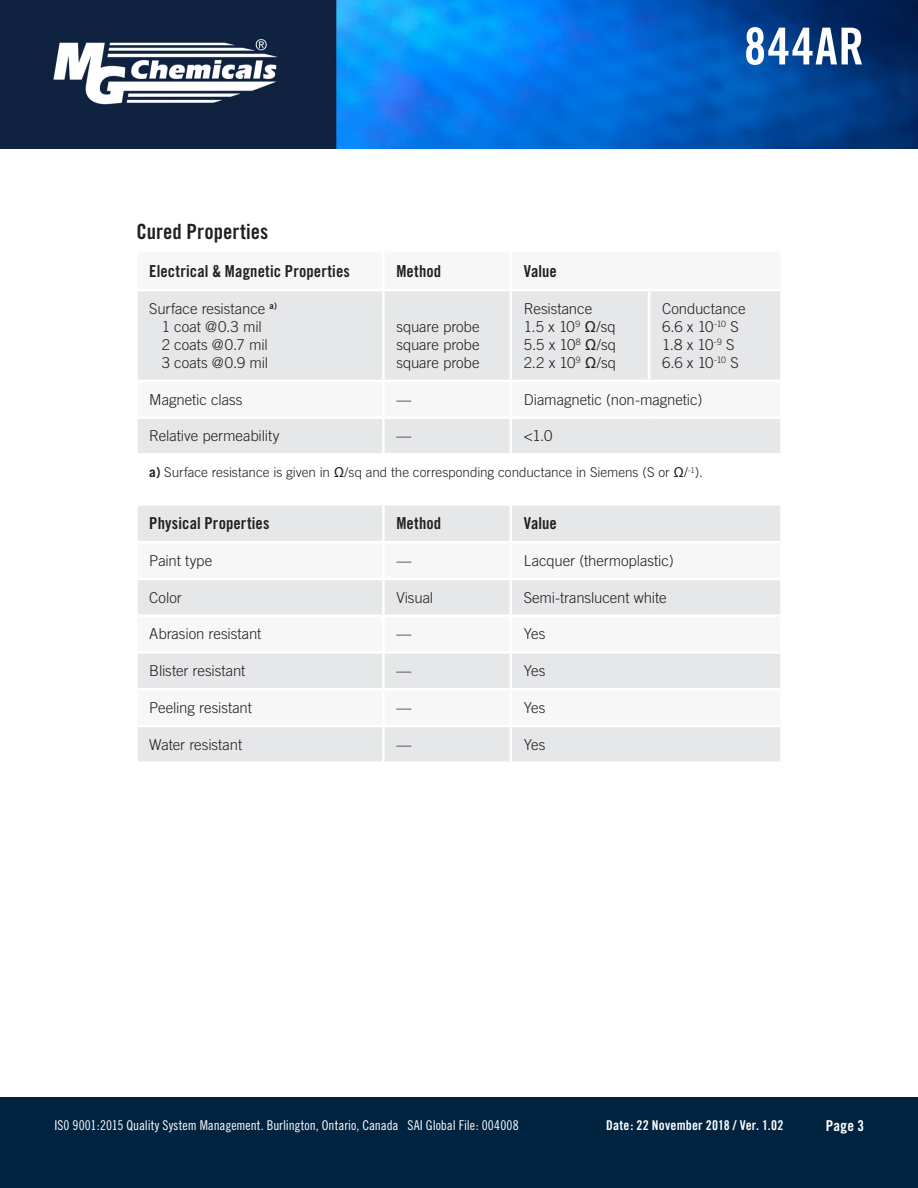
<style>
.page{position:relative;width:918px;height:1188px;background:#fff}
.page>*{position:absolute;margin:0;border:0;box-sizing:border-box;transform-origin:0 0}
.t1{font:51px "Trade Gothic Bold Cond Twenty";letter-spacing:.02em;color:#fff}
.t2{font:21px "Trade Gothic Bold Cond Twenty";color:#231f20}
.t3{font:16.5px "Trade Gothic Bold Cond Twenty";letter-spacing:.01em;color:#231f20}
.t4{font:300 15px "Trade Gothic";letter-spacing:-.005em;color:#231f20}
.t5{font:15px "Trade Gothic Bold Cond Twenty";color:#fff}
.t6{font:13.5px "Trade Gothic Cond Eighteen";color:#fff}
.t7{font:300 13.5px "Trade Gothic";color:#231f20}
.t8{font:13.5px "Trade Gothic Bold Cond Twenty";letter-spacing:.015em;color:#fff}
.s1{font-family:"Arial Narrow";font-weight:400}
.s2{font-weight:700}
</style>
<div class="page">
<img style="left:0;top:0;width:918px;height:149px">
<div style="left:0;top:1097px;width:918px;height:91px;background:#002340"></div>
<svg style="left:138px;top:291px;width:642px;height:470px;fill:#e6e7e9"></svg>
<hr style="left:382px;top:291px;width:3px;height:89px;background:#fff">
<hr style="left:510px;top:291px;width:2px;height:89px;background:#fff">
<hr style="left:138px;top:380px;width:245px;height:2px;background:#fff">
<hr style="left:383px;top:380px;width:128px;height:2px;background:#fff">
<hr style="left:382px;top:382px;width:3px;height:34px;background:#fff">
<hr style="left:511px;top:380px;width:138px;height:2px;background:#fff">
<hr style="left:510px;top:382px;width:2px;height:34px;background:#fff">
<hr style="left:649px;top:380px;width:131px;height:2px;background:#fff">
<hr style="left:138px;top:416px;width:245px;height:3px;background:#fff">
<hr style="left:383px;top:416px;width:128px;height:3px;background:#fff">
<hr style="left:382px;top:419px;width:3px;height:34px;background:#fff">
<hr style="left:511px;top:416px;width:138px;height:3px;background:#fff">
<hr style="left:510px;top:419px;width:2px;height:34px;background:#fff">
<hr style="left:649px;top:416px;width:131px;height:3px;background:#fff">
<hr style="left:138px;top:453px;width:245px;height:3px;background:#fff">
<hr style="left:383px;top:453px;width:128px;height:3px;background:#fff">
<hr style="left:511px;top:453px;width:138px;height:3px;background:#fff">
<hr style="left:649px;top:453px;width:131px;height:3px;background:#fff">
<hr style="left:138px;top:503px;width:245px;height:3px;background:#fff">
<hr style="left:383px;top:503px;width:128px;height:3px;background:#fff">
<hr style="left:382px;top:506px;width:3px;height:35px;background:#fff">
<hr style="left:511px;top:503px;width:138px;height:3px;background:#fff">
<hr style="left:510px;top:506px;width:2px;height:35px;background:#fff">
<hr style="left:649px;top:503px;width:131px;height:3px;background:#fff">
<hr style="left:138px;top:541px;width:245px;height:2px;background:#fff">
<hr style="left:383px;top:541px;width:128px;height:2px;background:#fff">
<hr style="left:382px;top:543px;width:3px;height:35px;background:#fff">
<hr style="left:511px;top:541px;width:138px;height:2px;background:#fff">
<hr style="left:510px;top:543px;width:2px;height:35px;background:#fff">
<hr style="left:649px;top:541px;width:131px;height:2px;background:#fff">
<hr style="left:138px;top:578px;width:245px;height:2px;background:#fff">
<hr style="left:383px;top:578px;width:128px;height:2px;background:#fff">
<hr style="left:382px;top:580px;width:3px;height:34px;background:#fff">
<hr style="left:511px;top:578px;width:138px;height:2px;background:#fff">
<hr style="left:510px;top:580px;width:2px;height:34px;background:#fff">
<hr style="left:649px;top:578px;width:131px;height:2px;background:#fff">
<hr style="left:138px;top:614px;width:245px;height:3px;background:#fff">
<hr style="left:383px;top:614px;width:128px;height:3px;background:#fff">
<hr style="left:382px;top:617px;width:3px;height:34px;background:#fff">
<hr style="left:511px;top:614px;width:138px;height:3px;background:#fff">
<hr style="left:510px;top:617px;width:2px;height:34px;background:#fff">
<hr style="left:649px;top:614px;width:131px;height:3px;background:#fff">
<hr style="left:138px;top:651px;width:245px;height:3px;background:#fff">
<hr style="left:383px;top:651px;width:128px;height:3px;background:#fff">
<hr style="left:382px;top:654px;width:3px;height:34px;background:#fff">
<hr style="left:511px;top:651px;width:138px;height:3px;background:#fff">
<hr style="left:510px;top:654px;width:2px;height:34px;background:#fff">
<hr style="left:649px;top:651px;width:131px;height:3px;background:#fff">
<hr style="left:138px;top:688px;width:245px;height:2px;background:#fff">
<hr style="left:383px;top:688px;width:128px;height:2px;background:#fff">
<hr style="left:382px;top:690px;width:3px;height:35px;background:#fff">
<hr style="left:511px;top:688px;width:138px;height:2px;background:#fff">
<hr style="left:510px;top:690px;width:2px;height:35px;background:#fff">
<hr style="left:649px;top:688px;width:131px;height:2px;background:#fff">
<hr style="left:138px;top:725px;width:245px;height:2px;background:#fff">
<hr style="left:383px;top:725px;width:128px;height:2px;background:#fff">
<hr style="left:382px;top:727px;width:3px;height:34px;background:#fff">
<hr style="left:511px;top:725px;width:138px;height:2px;background:#fff">
<hr style="left:510px;top:727px;width:2px;height:34px;background:#fff">
<hr style="left:649px;top:725px;width:131px;height:2px;background:#fff">
<hr style="left:648px;top:291px;width:2px;height:89px;background:#fff">
<h1 class="t1" style="left:744px;top:15px;width:122px">844AR</h1>
<p class="t2" style="left:136px;top:218px;width:134px">Cured Properties</p>
<p class="t3" style="left:149px;top:261px;width:202px">Electrical &amp; Magnetic Properties</p>
<p class="t3" style="left:396px;top:261px;width:46px">Method</p>
<p class="t3" style="left:524px;top:261px;width:35px">Value</p>
<p class="t4" style="left:149px;top:300px;width:129px">Surface resistance <sup>a)</sup></p>
<p class="t4" style="left:162px;top:318px;width:101px">1 coat @0.3 mil</p>
<p class="t4" style="left:162px;top:336px;width:107px">2 coats @0.7 mil</p>
<p class="t4" style="left:162px;top:354px;width:108px">3 coats @0.9 mil</p>
<p class="t4" style="left:524px;top:300px;width:70px">Resistance</p>
<p class="t4" style="left:524px;top:318px;width:94px">1.5 x 10<sup>9</sup> <span class="s1">Ω</span>/sq</p>
<p class="t4" style="left:524px;top:336px;width:94px">5.5 x 10<sup>8</sup> <span class="s1">Ω</span>/sq</p>
<p class="t4" style="left:524px;top:354px;width:94px">2.2 x 10<sup>9</sup> <span class="s1">Ω</span>/sq</p>
<p class="t4" style="left:396px;top:318px;width:85px">square probe</p>
<p class="t4" style="left:396px;top:336px;width:85px">square probe</p>
<p class="t4" style="left:396px;top:354px;width:85px">square probe</p>
<p class="t4" style="left:662px;top:300px;width:85px">Conductance</p>
<p class="t4" style="left:662px;top:318px;width:78px">6.6 x 10<sup>-10</sup> S</p>
<p class="t4" style="left:662px;top:336px;width:74px">1.8 x 10<sup>-9</sup> S</p>
<p class="t4" style="left:662px;top:354px;width:78px">6.6 x 10<sup>-10</sup> S</p>
<p class="t4" style="left:149px;top:390px;width:95px">Magnetic class</p>
<p class="t4" style="left:396px;top:390px;width:16px">—</p>
<p class="t4" style="left:524px;top:390px;width:180px">Diamagnetic (non-magnetic)</p>
<p class="t4" style="left:149px;top:427px;width:132px">Relative permeability</p>
<p class="t4" style="left:396px;top:427px;width:16px">—</p>
<p class="t4" style="left:524px;top:427px;width:30px">&lt;1.0</p>
<p class="t7" style="left:149px;top:464px;width:555px"><span class="s2">a)</span> Surface resistance is given in <span class="s1">Ω</span>/sq and the corresponding conductance in Siemens (S or <span class="s1">Ω</span>/<sup>-1</sup>).</p>
<p class="t3" style="left:149px;top:513px;width:122px">Physical Properties</p>
<p class="t3" style="left:396px;top:513px;width:46px">Method</p>
<p class="t3" style="left:524px;top:513px;width:35px">Value</p>
<p class="t4" style="left:149px;top:552px;width:64px">Paint type</p>
<p class="t4" style="left:396px;top:552px;width:16px">—</p>
<p class="t4" style="left:524px;top:552px;width:152px">Lacquer (thermoplastic)</p>
<p class="t4" style="left:149px;top:588px;width:34px">Color</p>
<p class="t4" style="left:396px;top:588px;width:38px">Visual</p>
<p class="t4" style="left:524px;top:588px;width:144px">Semi-translucent white</p>
<p class="t4" style="left:149px;top:625px;width:114px">Abrasion resistant</p>
<p class="t4" style="left:396px;top:625px;width:16px">—</p>
<p class="t4" style="left:524px;top:625px;width:23px">Yes</p>
<p class="t4" style="left:149px;top:662px;width:98px">Blister resistant</p>
<p class="t4" style="left:396px;top:662px;width:16px">—</p>
<p class="t4" style="left:524px;top:662px;width:23px">Yes</p>
<p class="t4" style="left:149px;top:699px;width:104px">Peeling resistant</p>
<p class="t4" style="left:396px;top:699px;width:16px">—</p>
<p class="t4" style="left:524px;top:699px;width:23px">Yes</p>
<p class="t4" style="left:149px;top:735px;width:94px">Water resistant</p>
<p class="t4" style="left:396px;top:735px;width:16px">—</p>
<p class="t4" style="left:524px;top:735px;width:23px">Yes</p>
<p class="t6" style="left:54px;top:1117px;width:466px">IS0 9001:2015 Quality System Management. Burlington, Ontario, Canada SAI Global File: 004008</p>
<p class="t8" style="left:606px;top:1117px;width:179px">Date: 22 November 2018 / Ver. 1.02</p>
<p class="t5" style="left:826px;top:1116px;width:40px">Page 3</p>
</div>
